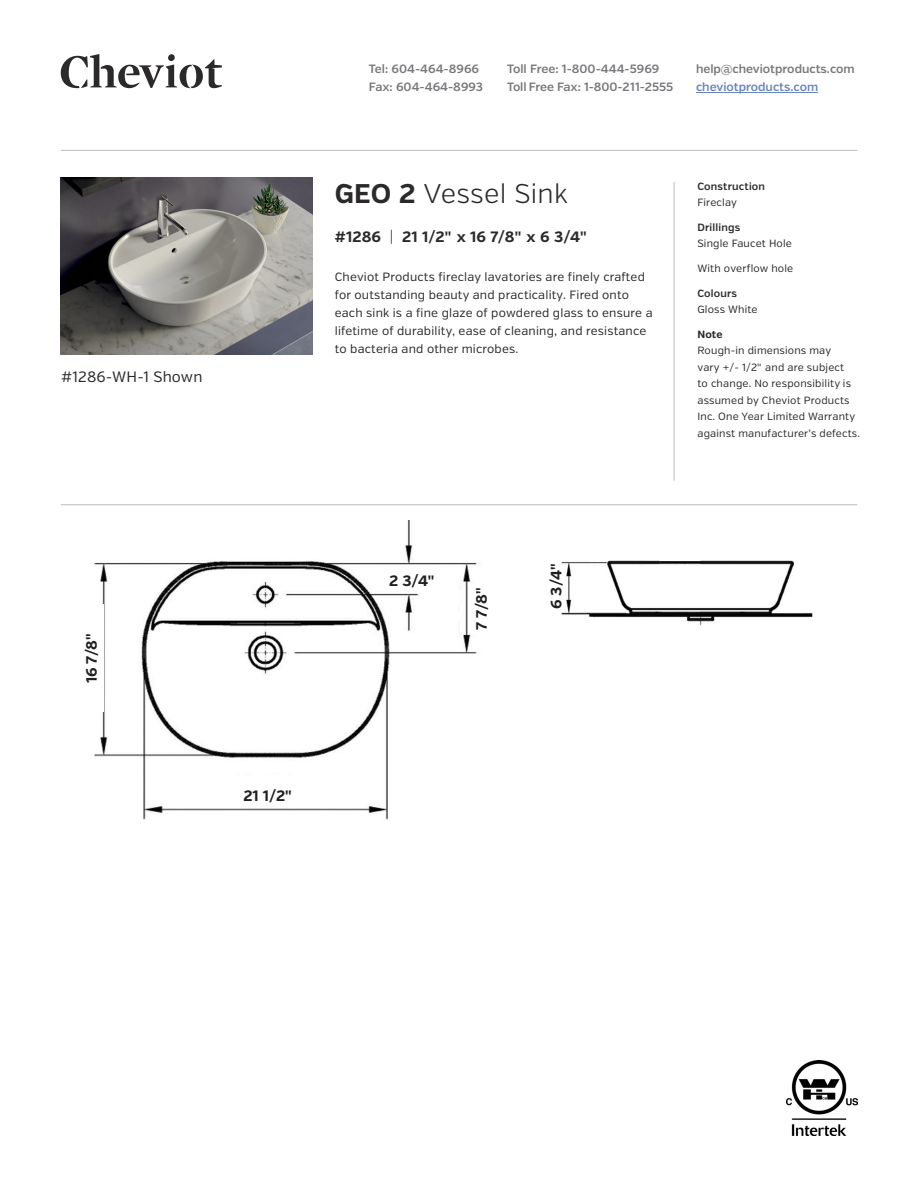
<style>
.page{position:relative;width:918px;height:1188px;background:#fff}
.page>*{position:absolute;margin:0;border:0;box-sizing:border-box;transform-origin:0 0}
.PRODUCT_TITLE{font:300 27px "Verb";letter-spacing:.01em;color:#2b292a}
.dimensions{font:700 15px "Verb";color:#231f20}
.Product_dimensions{font:700 15px "Verb";letter-spacing:.01em;color:#2b292a}
.Product_dimensions-2{font:15px "Verb";letter-spacing:.01em;color:#2b292a}
.body_8_12{font:12px/18px "Verb";letter-spacing:.015em;color:#2b292a}
.t1{font:600 12px/18px "Verb";color:#76787b}
.t2{font:600 12px "Verb";color:#6985b9}
.Sidebar_Head{font:10.5px/16.5px "Verb";letter-spacing:.015em;color:#2b292a}
.Sidebar_Head-2{font:600 10.5px/16.5px "Verb";letter-spacing:.015em;color:#2b292a}
.s1{font-weight:700}
.s2{font-weight:300}
.s3{font-weight:400}
.s4{font-weight:600}
</style>
<div class="page">
<img style="left:787px;top:1061px;width:70px;height:74px">
<img style="left:561px;top:560px;width:252px;height:66px">
<img style="left:94px;top:520px;width:383px;height:300px">
<img style="left:61px;top:178px;width:251px;height:176px">
<div style="left:214px;top:783px;width:108px;height:25px;background:#fff"></div>
<div style="left:78px;top:604px;width:26px;height:108px;background:#fff"></div>
<svg style="left:61px;top:54px;width:161px;height:34px"></svg>
<hr style="left:696px;top:92px;width:122px;height:1px;background:#6985b9">
<hr style="left:61px;top:150px;width:796px;height:1px;background:#bcbdc0">
<hr style="left:61px;top:504px;width:796px;height:1px;background:#bcbdc0">
<hr style="left:674px;top:182px;width:1px;height:299px;background:#bcbdc0">
<p class="Product_dimensions-2" style="left:61px;top:368px;width:143px">#1286-WH-1 Shown</p>
<p class="t1" style="left:369px;top:60px;width:116px">Tel: 604-464-8966<br>Fax: 604-464-8993</p>
<p class="t1" style="left:507px;top:60px;width:168px">Toll Free: 1-800-444-5969<br>Toll Free Fax: 1-800-211-2555</p>
<p class="t1" style="left:696px;top:60px;width:160px">help@cheviotproducts.com</p>
<p class="t2" style="left:696px;top:80px;width:124px">cheviotproducts.com</p>
<p class="PRODUCT_TITLE" style="left:335px;top:178px;width:235px"><span class="s1">GEO 2</span> Vessel Sink</p>
<p class="Product_dimensions" style="left:335px;top:228px;width:254px">#1286 <span class="s2">|</span> 21 1/2" x 16 7/8" x 6 3/4"</p>
<p class="body_8_12" style="left:335px;top:268px;width:319px">Cheviot Products fireclay lavatories are finely crafted for outstanding beauty and practicality. Fired onto each sink is a fine glaze of powdered glass to ensure a lifetime of durability, ease of cleaning, and resistance to bacteria and other microbes.</p>
<p class="Sidebar_Head-2" style="left:697px;top:178px;width:69px">Construction<br><span class="s3">Fireclay</span></p>
<p class="Sidebar_Head" style="left:697px;top:219px;width:96px"><span class="s4">Drillings<br></span>Single Faucet Hole</p>
<p class="Sidebar_Head" style="left:697px;top:261px;width:97px">With overflow hole</p>
<p class="Sidebar_Head" style="left:697px;top:285px;width:62px"><span class="s4">Colours<br></span>Gloss White</p>
<p class="Sidebar_Head" style="left:697px;top:326px;width:164px"><span class="s1">Note<br></span>Rough-in dimensions may<br>vary +/- 1/2" and are subject<br>to change. No responsibility is assumed by Cheviot Products<br>Inc. One Year Limited Warranty against manufacturer’s defects.</p>
<p class="dimensions" style="left:83px;top:683px;width:52px;rotate:-90deg">16 7/8"</p>
<p class="dimensions" style="left:243px;top:787px;width:51px">21 1/2"</p>
<p class="dimensions" style="left:389px;top:571px;width:48px">2 3/4"</p>
<p class="dimensions" style="left:547px;top:609px;width:48px;rotate:-90deg">6 3/4"</p>
<p class="dimensions" style="left:473px;top:630px;width:45px;rotate:-90deg">7 7/8"</p>
</div>
